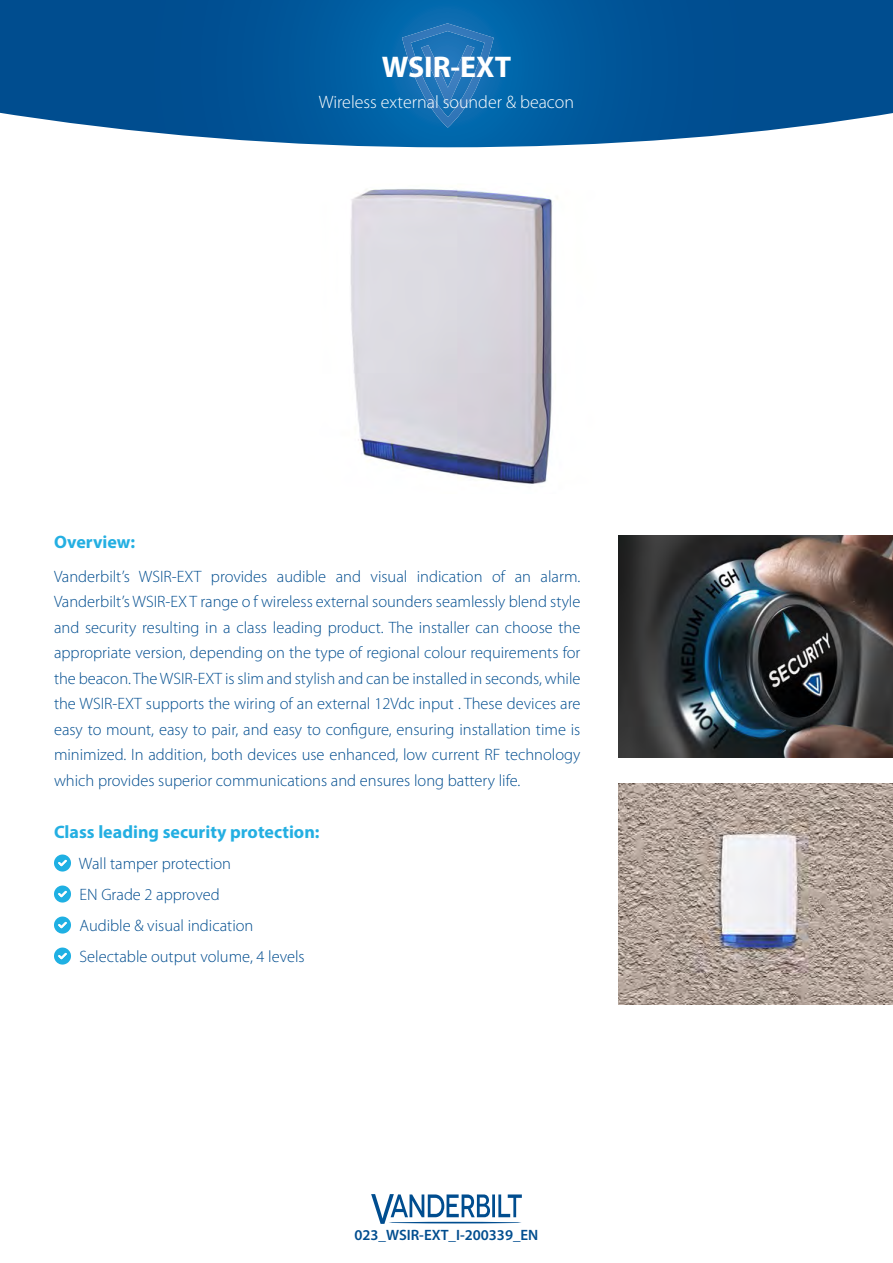
<style>
.page{position:relative;width:893px;height:1263px;background:#fff}
.page>*{position:absolute;margin:0;border:0;box-sizing:border-box;transform-origin:0 0}
.t1{font:700 30px "Myriad Pro";color:#fff}
.t2{font:700 18px "Myriad Pro";color:#24afe2}
.t3{font:300 18px "Myriad Pro";color:#fff}
.t4{font:300 16.5px/25.5px "Myriad Pro";color:#004d8f;text-align:justify}
.t5{font:600 15px "Myriad Pro";color:#004d8f}
</style>
<div class="page">
<svg style="left:0;top:0;width:893px;height:147px;background:#14629f"></svg>
<svg style="left:402px;top:23px;width:92px;height:105px;background:#1f73b6"></svg>
<svg style="left:371px;top:1194px;width:151px;height:30px"></svg>
<hr style="left:389px;top:1222px;width:133px;height:1px;background:#004d8f;border-radius:50%">
<svg style="left:54px;top:854px;width:17px;height:17px"></svg>
<svg style="left:54px;top:885px;width:17px;height:17px"></svg>
<svg style="left:54px;top:916px;width:17px;height:17px"></svg>
<svg style="left:54px;top:947px;width:17px;height:17px"></svg>
<img style="left:618px;top:536px;width:275px;height:221px">
<img style="left:618px;top:783px;width:275px;height:221px">
<img style="left:350px;top:189px;width:203px;height:295px">
<h1 class="t1" style="left:382px;top:47px;width:131px">WSIR-EXT</h1>
<p class="t3" style="left:319px;top:91px;width:257px">Wireless external sounder &amp; beacon</p>
<p class="t2" style="left:54px;top:530px;width:83px">Overview:</p>
<p class="t4" style="left:54px;top:563px;width:528px">Vanderbilt’s WSIR-EXT provides audible and visual indication of an alarm.<br>Vanderbilt’s WSIR-EX T range o f wireless external sounders seamlessly blend style and security resulting in a class leading product. The installer can choose the appropriate version, depending on the type of regional colour requirements for the beacon. The WSIR-EXT is slim and stylish and can be installed in seconds, while the WSIR-EXT supports the wiring of an external 12Vdc input . These devices are easy to mount, easy to pair, and easy to configure, ensuring installation time is minimized. In addition, both devices use enhanced, low current RF technology which provides superior communications and ensures long battery life.</p>
<p class="t2" style="left:54px;top:820px;width:267px">Class leading security protection:</p>
<p class="t4" style="left:79px;top:847px;width:227px;line-height:31px;text-align:left">Wall tamper protection<br>EN Grade 2 approved<br>Audible &amp; visual indication<br>Selectable output volume, 4 levels</p>
<p class="t5" style="left:354px;top:1226px;width:186px">023_WSIR-EXT_I-200339_EN</p>
</div>
